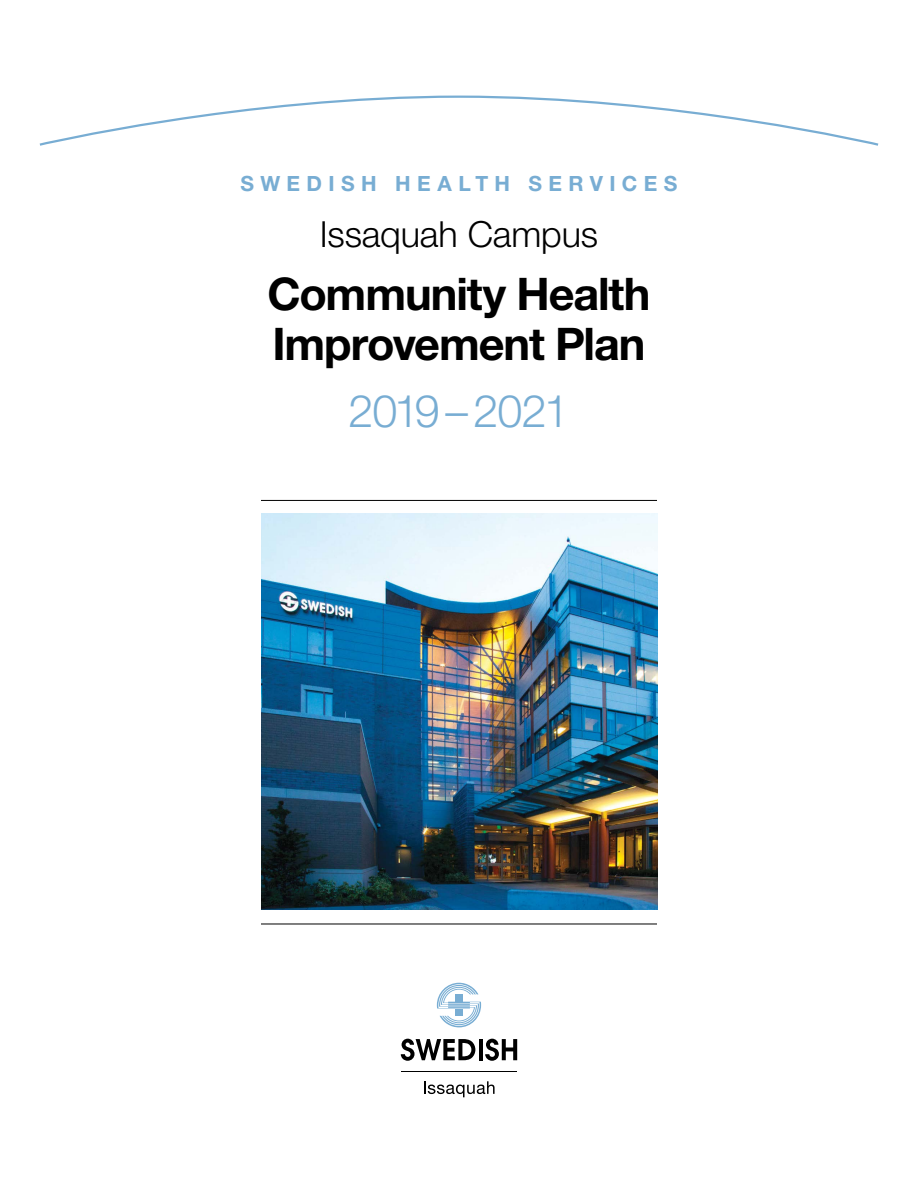
<style>
.page{position:relative;width:918px;height:1188px;background:#fff}
.page>*{position:absolute;margin:0;border:0;box-sizing:border-box;transform-origin:0 0}
.t1{font:700 45px/49.5px "Helvetica Neue LT Std";letter-spacing:-.025em;color:#000}
.t2{font:300 45px "Helvetica Neue LT Std";letter-spacing:-.04em;color:#78add3}
.t3{font:300 36px "Helvetica Neue LT Std";letter-spacing:-.005em;color:#000}
.t4{font:700 21px "Helvetica Neue LT Std";letter-spacing:.305em;color:#78add3}
</style>
<div class="page">
<svg style="left:39px;top:95px;width:840px;height:51px"></svg>
<img style="left:261px;top:514px;width:396px;height:396px">
<svg style="left:424px;top:1081px;width:71px;height:16px"></svg>
<hr style="left:401px;top:1071px;width:116px;height:1px;background:#000">
<svg style="left:437px;top:983px;width:44px;height:44px"></svg>
<svg style="left:401px;top:1039px;width:74px;height:22px"></svg>
<hr style="left:479px;top:1039px;width:4px;height:21px;background:#000">
<svg style="left:485px;top:1039px;width:32px;height:22px"></svg>
<hr style="left:261px;top:500px;width:396px;height:1px;background:#000">
<hr style="left:261px;top:924px;width:396px;height:1px;background:#000">
<p class="t4" style="left:241px;top:170px;width:438px">SWEDISH HEALTH SERVICES</p>
<p class="t3" style="left:320px;top:212px;width:280px">Issaquah Campus</p>
<p class="t1" style="left:267px;top:268px;width:385px">Community Health<br>Improvement Plan</p>
<p class="t2" style="left:349px;top:384px;width:222px">2019–2021</p>
</div>
